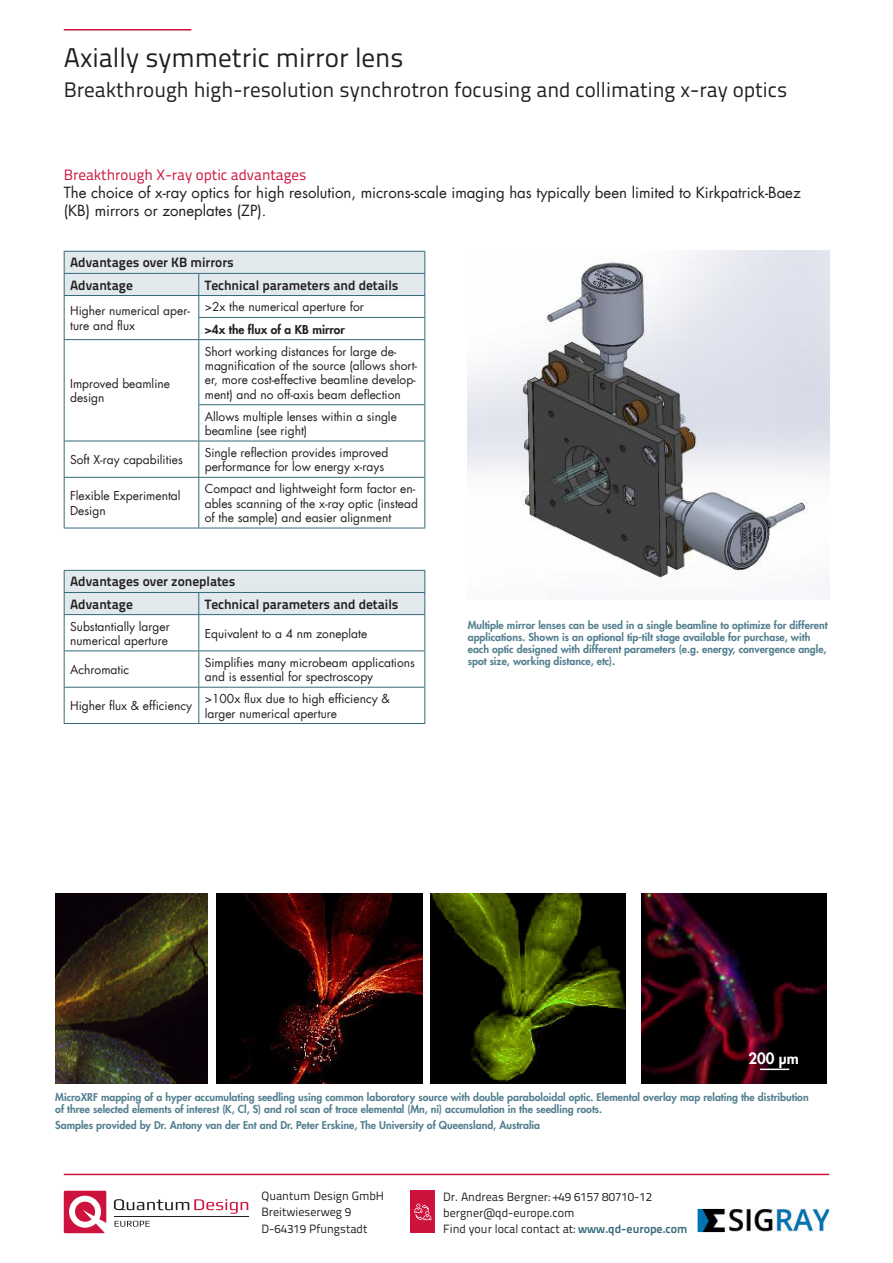
<style>
.page{position:relative;width:893px;height:1263px;background:#fff}
.page>*{position:absolute;margin:0;border:0;box-sizing:border-box;transform-origin:0 0}
.t1{font:27px "Titillium Text 22 L";color:#231f20}
.t2{font:21px "Titillium Text 22 L";color:#231f20}
.Fließtext{font:15px/18px "Futura LT";color:#231f20}
.Überschrift_2{font:15px "Titillium Text 22 L";color:#cd123d}
.Überschrift_2-2{font:800 15px "Futura LT";color:#fff}
.Ü_Tabelle_schwarz{font:700 13.5px "Titillium Text 22 L";color:#231f20}
.Tabelle{font:12px/14.4px "Futura LT";color:#231f20}
.t3{font:12px/16.8px "Titillium Text 22 L";color:#231f20}
.Tabelle-2{font:800 12px "Futura LT";color:#231f20}
.Bildunterschrift{font:800 10.5px/12px "Futura LT";color:#537f8f}
.s1{font-weight:700;color:#356879}
</style>
<div class="page">
<hr style="left:64px;top:29px;width:127px;height:2px;background:#cd123d">
<img style="left:698px;top:1210px;width:130px;height:21px">
<div style="left:696px;top:1208px;width:134px;height:25px;border:1px solid #fff"></div>
<hr style="left:64px;top:1174px;width:765px;height:1px;background:#cd123d">
<svg style="left:64px;top:1191px;width:42px;height:42px"></svg>
<svg style="left:114px;top:1199px;width:134px;height:15px"></svg>
<hr style="left:114px;top:1216px;width:135px;height:1px;background:#231f20">
<svg style="left:115px;top:1221px;width:35px;height:6px"></svg>
<div style="left:411px;top:1191px;width:24px;height:42px;background:#cd123d"></div>
<svg style="left:414px;top:1203px;width:17px;height:17px"></svg>
<img style="left:468px;top:251px;width:361px;height:329px">
<svg style="left:64px;top:251px;width:361px;height:88px"></svg>
<hr style="left:64px;top:339px;width:135px;height:1px;background:#356879">
<hr style="left:64px;top:340px;width:1px;height:65px;background:#356879">
<hr style="left:199px;top:339px;width:226px;height:1px;background:#356879">
<hr style="left:198px;top:340px;width:1px;height:64px;background:#356879">
<hr style="left:424px;top:340px;width:1px;height:64px;background:#356879">
<hr style="left:64px;top:405px;width:1px;height:36px;background:#356879">
<hr style="left:198px;top:404px;width:227px;height:1px;background:#356879">
<hr style="left:198px;top:405px;width:1px;height:36px;background:#356879">
<hr style="left:424px;top:405px;width:1px;height:36px;background:#356879">
<hr style="left:64px;top:441px;width:135px;height:1px;background:#356879">
<hr style="left:64px;top:441px;width:1px;height:36px;background:#356879">
<hr style="left:199px;top:441px;width:226px;height:1px;background:#356879">
<hr style="left:198px;top:441px;width:1px;height:36px;background:#356879">
<hr style="left:424px;top:441px;width:1px;height:36px;background:#356879">
<hr style="left:64px;top:477px;width:135px;height:1px;background:#356879">
<hr style="left:64px;top:478px;width:1px;height:50px;background:#356879">
<hr style="left:199px;top:477px;width:226px;height:1px;background:#356879">
<hr style="left:198px;top:478px;width:1px;height:50px;background:#356879">
<hr style="left:424px;top:478px;width:1px;height:50px;background:#356879">
<hr style="left:64px;top:528px;width:135px;height:1px;background:#356879">
<hr style="left:199px;top:528px;width:226px;height:1px;background:#356879">
<div style="left:64px;top:570px;width:361px;height:44px;background:#e1e9ed"></div>
<hr style="left:64px;top:614px;width:135px;height:1px;background:#356879">
<hr style="left:64px;top:615px;width:1px;height:35px;background:#356879">
<hr style="left:199px;top:614px;width:226px;height:1px;background:#356879">
<hr style="left:198px;top:615px;width:1px;height:35px;background:#356879">
<hr style="left:424px;top:615px;width:1px;height:35px;background:#356879">
<hr style="left:64px;top:650px;width:135px;height:1px;background:#356879">
<hr style="left:64px;top:651px;width:1px;height:36px;background:#356879">
<hr style="left:199px;top:650px;width:226px;height:1px;background:#356879">
<hr style="left:198px;top:651px;width:1px;height:36px;background:#356879">
<hr style="left:424px;top:651px;width:1px;height:36px;background:#356879">
<hr style="left:64px;top:687px;width:135px;height:1px;background:#356879">
<hr style="left:64px;top:687px;width:1px;height:36px;background:#356879">
<hr style="left:199px;top:687px;width:226px;height:1px;background:#356879">
<hr style="left:198px;top:687px;width:1px;height:36px;background:#356879">
<hr style="left:424px;top:687px;width:1px;height:36px;background:#356879">
<hr style="left:64px;top:723px;width:135px;height:1px;background:#356879">
<hr style="left:199px;top:723px;width:226px;height:1px;background:#356879">
<img style="left:55px;top:893px;width:152px;height:190px">
<img style="left:217px;top:893px;width:206px;height:190px">
<img style="left:430px;top:893px;width:196px;height:190px">
<img style="left:642px;top:893px;width:184px;height:190px">
<hr style="left:760px;top:1068px;width:29px;height:2px;background:#fff">
<h1 class="t1" style="left:64px;top:38px;width:342px">Axially symmetric mirror lens</h1>
<h2 class="t2" style="left:64px;top:74px;width:725px">Breakthrough high-resolution synchrotron focusing and collimating x-ray optics</h2>
<p class="Überschrift_2" style="left:64px;top:164px;width:244px">Breakthrough X-ray optic advantages</p>
<p class="Fließtext" style="left:64px;top:184px;width:739px">The choice of x-ray optics for high resolution, microns-scale imaging has typically been limited to Kirkpatrick-Baez (KB) mirrors or zoneplates (ZP).</p>
<p class="Ü_Tabelle_schwarz" style="left:70px;top:252px;width:165px">Advantages over KB mirrors</p>
<p class="Ü_Tabelle_schwarz" style="left:70px;top:274px;width:64px">Advantage</p>
<p class="Ü_Tabelle_schwarz" style="left:205px;top:274px;width:195px">Technical parameters and details</p>
<p class="Tabelle" style="left:70px;top:304px;width:121px">Higher numerical aper&shy;ture and flux</p>
<p class="Tabelle" style="left:205px;top:300px;width:161px">&gt;2x the numerical aperture for</p>
<p class="Tabelle-2" style="left:205px;top:321px;width:142px">&gt;4x the flux of a KB mirror</p>
<p class="Tabelle" style="left:70px;top:377px;width:101px">Improved beamline design</p>
<p class="Tabelle" style="left:205px;top:344px;width:214px">Short working distances for large de&shy;magnification of the source (allows short&shy;er, more cost-effective beamline develop&shy;ment) and no off-axis beam deflection</p>
<p class="Tabelle" style="left:205px;top:409px;width:194px">Allows multiple lenses within a single beamline (see right)</p>
<p class="Tabelle" style="left:70px;top:453px;width:114px">Soft X-ray capabilities</p>
<p class="Tabelle" style="left:205px;top:445px;width:185px">Single reflection provides improved performance for low energy x-rays</p>
<p class="Tabelle" style="left:70px;top:489px;width:112px">Flexible Experimental<br>Design</p>
<p class="Tabelle" style="left:205px;top:482px;width:215px">Compact and lightweight form factor en&shy;ables scanning of the x-ray optic (instead of the sample) and easier alignment</p>
<p class="Ü_Tabelle_schwarz" style="left:70px;top:571px;width:167px">Advantages over zoneplates</p>
<p class="Ü_Tabelle_schwarz" style="left:70px;top:593px;width:64px">Advantage</p>
<p class="Ü_Tabelle_schwarz" style="left:205px;top:593px;width:195px">Technical parameters and details</p>
<p class="Tabelle" style="left:70px;top:619px;width:101px">Substantially larger numerical aperture</p>
<p class="Tabelle" style="left:205px;top:626px;width:164px">Equivalent to a 4 nm zoneplate</p>
<p class="Tabelle" style="left:70px;top:662px;width:61px">Achromatic</p>
<p class="Tabelle" style="left:205px;top:655px;width:212px">Simplifies many microbeam applications and is essential for spectroscopy</p>
<p class="Tabelle" style="left:70px;top:699px;width:123px">Higher flux &amp; efficiency</p>
<p class="Tabelle" style="left:205px;top:692px;width:186px">&gt;100x flux due to high efficiency &amp; larger numerical aperture</p>
<p class="Bildunterschrift" style="left:468px;top:619px;width:361px">Multiple mirror lenses can be used in a single beamline to optimize for different applications. Shown is an optional tip-tilt stage available for purchase, with each optic designed with different parameters (e.g. energy, convergence angle, spot size, working distance, etc).</p>
<p class="Überschrift_2-2" style="left:748px;top:1049px;width:52px">200 µm</p>
<p class="Bildunterschrift" style="left:55px;top:1090px;width:755px">MicroXRF mapping of a hyper accumulating seedling using common laboratory source with double paraboloidal optic. Elemental overlay map relating the distribution of three selected elements of interest (K, Cl, S) and roI scan of trace elemental (Mn, ni) accumulation in the seedling roots.</p>
<p class="Bildunterschrift" style="left:55px;top:1119px;width:486px">Samples provided by Dr. Antony van der Ent and Dr. Peter Erskine, The University of Queensland, Australia</p>
<p class="t3" style="left:261px;top:1186px;width:124px">Quantum Design GmbH<br>Breitwieserweg 9<br>D-64319 Pfungstadt</p>
<p class="t3" style="left:443px;top:1187px;width:246px;line-height:16.4px">Dr. Andreas Bergner: +49 6157 80710-12 bergner@qd-europe.com<br>Find your local contact at: <span class="s1">www.qd-europe.com</span></p>
</div>
